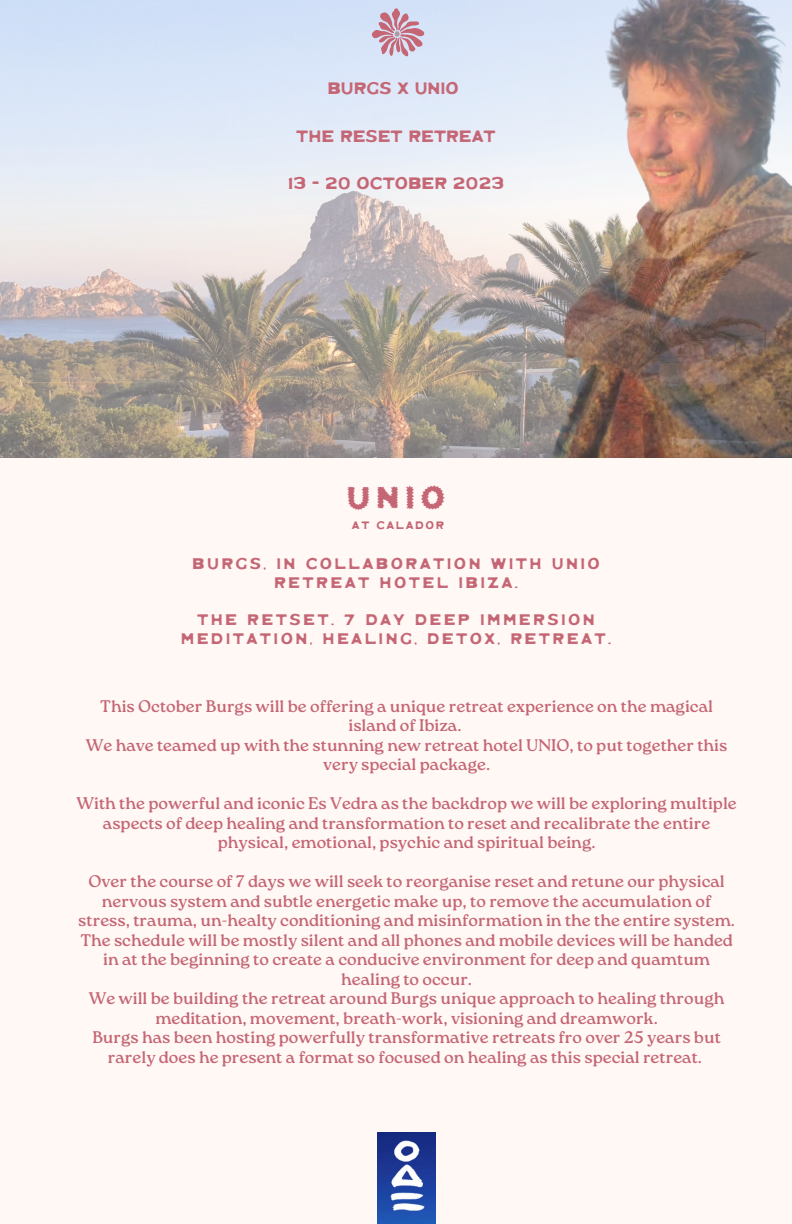
<style>
.page{position:relative;width:792px;height:1224px;background:#fff8f4}
.page>*{position:absolute;margin:0;border:0;box-sizing:border-box;transform-origin:0 0}
.t1{font:33.1px "Oaxaca Prickly";color:#c56675}
.t2{font:17px "Oaxaca";color:#c56675}
.t3{font:17px "Oaxaca";letter-spacing:.085em;color:#c56675}
.t4{font:16.8px/19.5px "Roca One";color:#c56675;text-align:center}
.t5{font:15.8px/18.8px "Oaxaca";letter-spacing:.15em;color:#c56675;text-align:center}
.t6{font:11.2px "Oaxaca";letter-spacing:.35em;color:#c56675}
</style>
<div class="page">
<img style="left:0;top:0;width:515px;height:457px">
<img style="left:515px;top:0;width:277px;height:457px">
<img style="left:378px;top:1133px;width:58px;height:91px">
<svg style="left:372px;top:8px;width:52px;height:48px;background:#ceadbf"></svg>
<p class="t2" style="left:327px;top:81px;width:133px">BURGS X UNIO</p>
<p class="t3" style="left:296px;top:129px;width:198px">THE RESET RETREAT</p>
<p class="t2" style="left:288px;top:176px;width:218px">13 - 20 OCTOBER 2023</p>
<p class="t1" style="left:346px;top:483px;width:101px">UNIO</p>
<p class="t6" style="left:352px;top:520px;width:91px">AT CALADOR</p>
<p class="t5" style="left:192px;top:555px;width:409px">BURGS, IN COLLABORATION WITH UNIO<br>RETREAT HOTEL IBIZA.</p>
<p class="t5" style="left:181px;top:611px;width:432px">THE RETSET. 7 DAY DEEP IMMERSION<br>MEDITATION, HEALING, DETOX, RETREAT.</p>
<p class="t4" style="left:100px;top:696px;width:614px">This October Burgs will be offering a unique retreat experience on the magical island of Ibiza.</p>
<p class="t4" style="left:86px;top:735px;width:643px">We have teamed up with the stunning new retreat hotel UNIO, to put together this very special package.</p>
<p class="t4" style="left:77px;top:794px;width:662px">With the powerful and iconic Es Vedra as the backdrop we will be exploring multiple aspects of deep healing and transformation to reset and recalibrate the entire physical, emotional, psychic and spiritual being.</p>
<p class="t4" style="left:78px;top:872px;width:658px">Over the course of 7 days we will seek to reorganise reset and retune our physical nervous system and subtle energetic make up, to remove the accumulation of stress, trauma, un-healty conditioning and misinformation in the the entire system.</p>
<p class="t4" style="left:80px;top:930px;width:654px">The schedule will be mostly silent and all phones and mobile devices will be handed in at the beginning to create a conducive environment for deep and quamtum healing to occur.</p>
<p class="t4" style="left:89px;top:989px;width:637px">We will be building the retreat around Burgs unique approach to healing through meditation, movement, breath-work, visioning and dreamwork.</p>
<p class="t4" style="left:92px;top:1028px;width:630px">Burgs has been hosting powerfully transformative retreats fro over 25 years but rarely does he present a format so focused on healing as this special retreat.</p>
</div>
